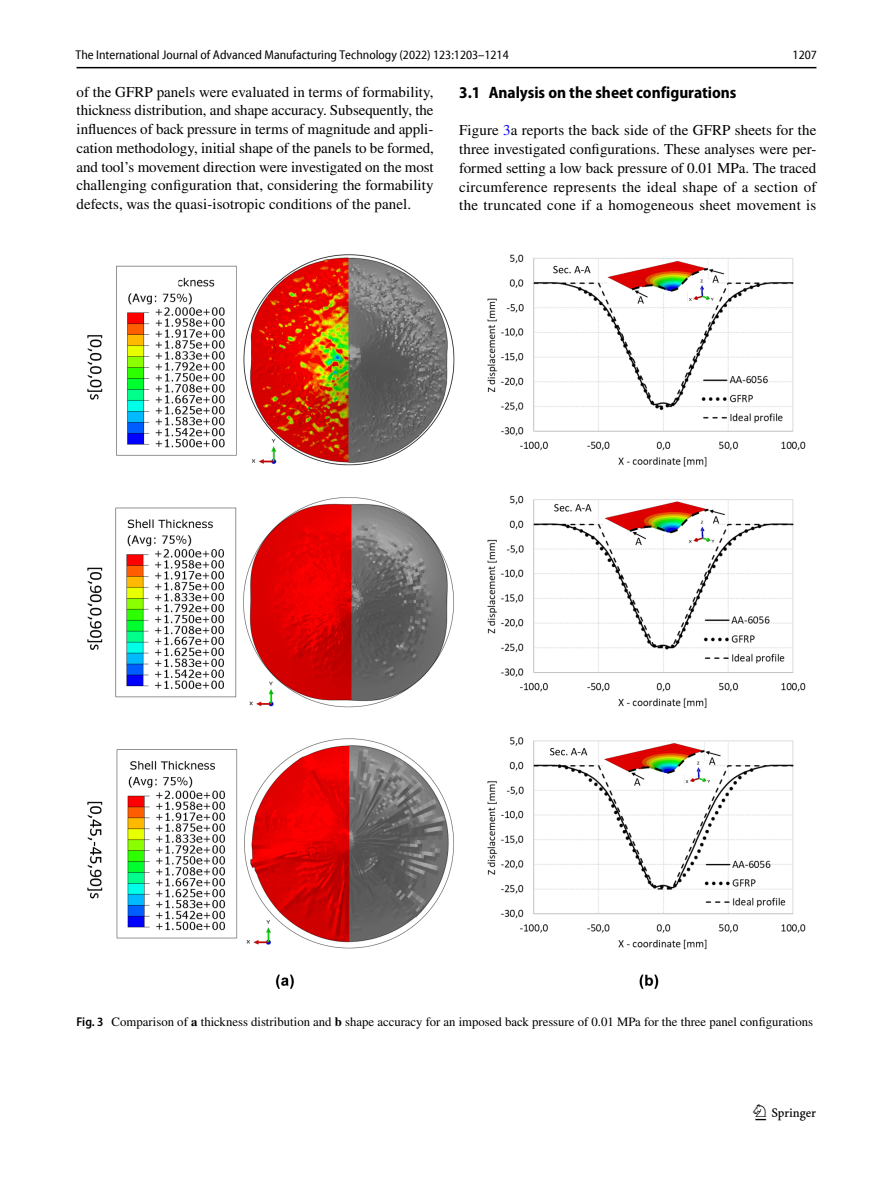
<style>
.page{position:relative;width:893px;height:1187px;background:#fff}
.page>*{position:absolute;margin:0;border:0;box-sizing:border-box;transform-origin:0 0}
.t1{font:22.5px "Springnew Regular 3";color:#000}
.t2{font:700 semi-condensed 16.5px "Myriad Pro";color:#000}
.t3{font:15px/18.8px "STIX";letter-spacing:.005em;color:#000;text-align:justify}
.t4{font:12.75px "STIX";color:#000}
.t5{font:semi-condensed 12.75px "Myriad Pro Unic";color:#000}
.s1{color:#00f}
.s2{font-family:"Myriad Pro";font-weight:600;font-stretch:semi-condensed}
.s3{font-weight:700}
</style>
<div class="page">
<hr style="left:77px;top:67px;width:739px;height:1px;background:#000">
<img style="left:87px;top:254px;width:719px;height:735px">
<p class="t5" style="left:76px;top:50px;width:435px">The International Journal of Advanced Manufacturing Technology (2022) 123:1203–1214</p>
<p class="t5" style="left:793px;top:50px;width:26px">1207</p>
<p class="t3" style="left:77px;top:83px;width:359px">of the GFRP panels were evaluated in terms of formability, thickness distribution, and shape accuracy. Subsequently, the influences of back pressure in terms of magnitude and appli&shy;cation methodology, initial shape of the panels to be formed, and tool’s movement direction were investigated on the most challenging configuration that, considering the formability defects, was the quasi-isotropic conditions of the panel.</p>
<p class="t2" style="left:459px;top:83px;width:279px">3.1 Analysis on the sheet configurations</p>
<p class="t3" style="left:459px;top:122px;width:359px">Figure <span class="s1">3</span>a reports the back side of the GFRP sheets for the three investigated configurations. These analyses were per&shy;formed setting a low back pressure of 0.01 MPa. The traced circumference represents the ideal shape of a section of the truncated cone if a homogeneous sheet movement is</p>
<p class="t4" style="left:77px;top:1013px;width:738px"><span class="s2">Fig. 3</span> Comparison of <span class="s3">a</span> thickness distribution and <span class="s3">b</span> shape accuracy for an imposed back pressure of 0.01 MPa for the three panel configurations</p>
<h1 class="t1" style="left:755px;top:1104px;width:62px">1 3</h1>
</div>
